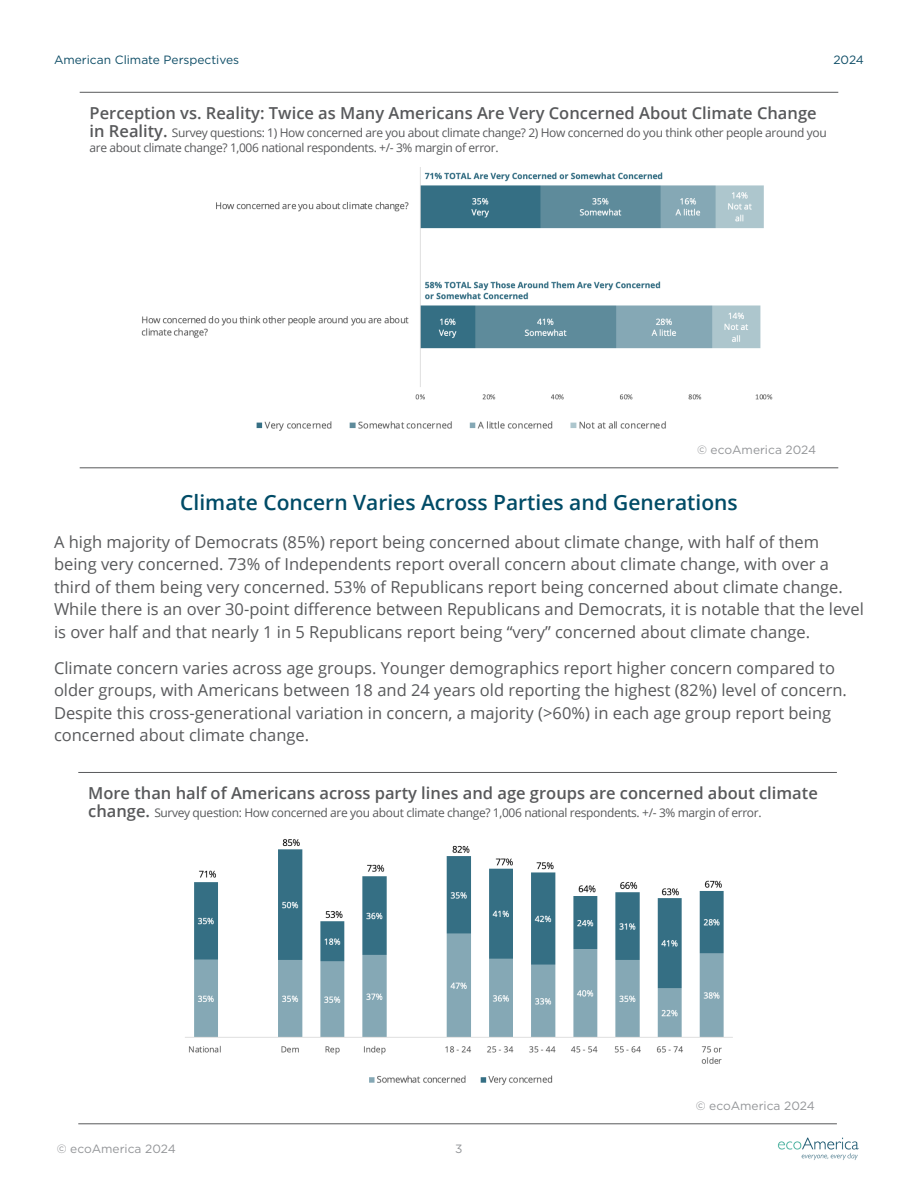
<style>
.page{position:relative;width:918px;height:1188px;background:#fff}
.page>*{position:absolute;margin:0;border:0;box-sizing:border-box;transform-origin:0 0}
.t1{font:600 21px "Open Sans";color:#004b66}
.t2{font:16.5px/22.5px "Open Sans";color:#58595b}
.t3{font:600 16.5px "Open Sans";color:#58595b}
.t4{font:12px/15px "Open Sans";letter-spacing:-.03em;color:#58595b}
.t5{font:12px "Gotham";color:#939598}
.t6{font:12px "Gotham";color:#0e4d66}
.s1{font-weight:600;font-size:16.5px}
</style>
<div class="page">
<img style="left:778px;top:1137px;width:81px;height:23px">
<hr style="left:80px;top:468px;width:758px;height:1px;background:#58595b">
<hr style="left:80px;top:92px;width:758px;height:1px;background:#58595b">
<img style="left:141px;top:168px;width:632px;height:263px">
<img style="left:185px;top:839px;width:548px;height:246px">
<hr style="left:78px;top:1124px;width:759px;height:1px;background:#58595b">
<hr style="left:78px;top:772px;width:759px;height:1px;background:#58595b">
<p class="t6" style="left:54px;top:52px;width:187px">American Climate Perspectives</p>
<p class="t6" style="left:833px;top:52px;width:32px">2024</p>
<p class="t3" style="left:90px;top:102px;width:729px">Perception vs. Reality: Twice as Many Americans Are Very Concerned About Climate Change</p>
<p class="t4" style="left:90px;top:125px;width:739px"><span class="s1">in Reality.</span> Survey questions: 1) How concerned are you about climate change? 2) How concerned do you think other people around you are about climate change? 1,006 national respondents. +/- 3% margin of error.</p>
<p class="t5" style="left:697px;top:442px;width:121px">© ecoAmerica 2024</p>
<p class="t1" style="left:180px;top:488px;width:559px">Climate Concern Varies Across Parties and Generations</p>
<p class="t2" style="left:54px;top:530px;width:812px">A high majority of Democrats (85%) report being concerned about climate change, with half of them being very concerned. 73% of Independents report overall concern about climate change, with over a third of them being very concerned. 53% of Republicans report being concerned about climate change.<br>While there is an over 30-point difference between Republicans and Democrats, it is notable that the level is over half and that nearly 1 in 5 Republicans report being “very” concerned about climate change.</p>
<p class="t2" style="left:54px;top:656px;width:795px">Climate concern varies across age groups. Younger demographics report higher concern compared to older groups, with Americans between 18 and 24 years old reporting the highest (82%) level of concern.<br>Despite this cross-generational variation in concern, a majority (&gt;60%) in each age group report being concerned about climate change.</p>
<p class="t3" style="left:88px;top:782px;width:731px">More than half of Americans across party lines and age groups are concerned about climate</p>
<p class="t4" style="left:88px;top:805px;width:675px"><span class="s1">change.</span> Survey question: How concerned are you about climate change? 1,006 national respondents. +/- 3% margin of error.</p>
<p class="t5" style="left:57px;top:1141px;width:121px">© ecoAmerica 2024</p>
<p class="t5" style="left:455px;top:1141px;width:9px">3</p>
<p class="t5" style="left:696px;top:1098px;width:121px">© ecoAmerica 2024</p>
</div>
